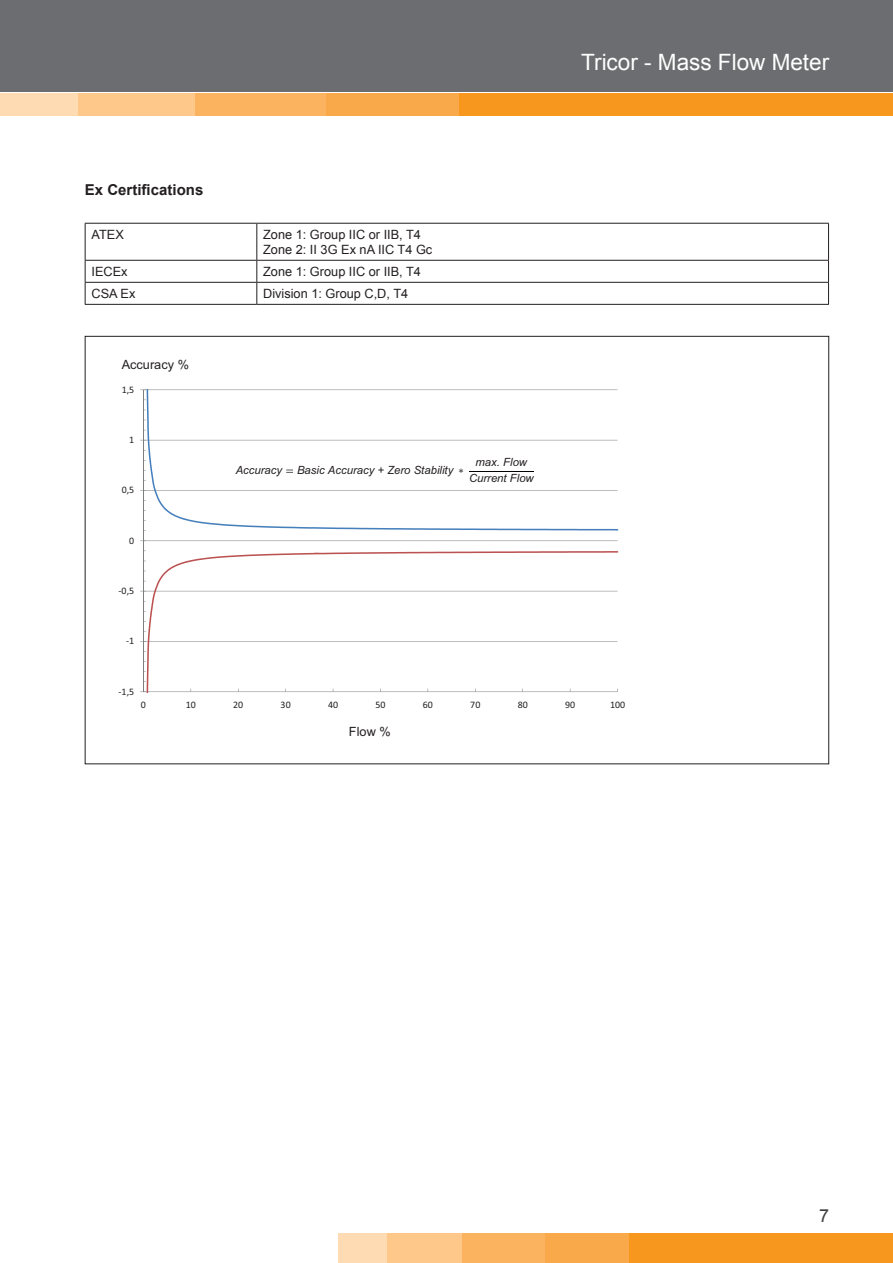
<style>
.page{position:relative;width:893px;height:1263px;background:#fff}
.page>*{position:absolute;margin:0;border:0;box-sizing:border-box;transform-origin:0 0}
.t1{font:22.5px "Arial";color:#fff}
.t2{font:18px "Arial";color:#3e3e3f}
.t3{font:700 15px "Arial";color:#231f20}
.t4{font:12.75px/15px "Arial";color:#231f20}
.t5{font:italic 11.25px/16.2px "Arial";color:#231f20;text-align:center}
.t6{font:9.9px "Calibri";color:#231f20}
.s1{font-family:"Cambria";font-style:normal}
</style>
<div class="page">
<div style="left:0;top:0;width:893px;height:92px;background:#6c6d70"></div>
<hr style="left:0;top:94px;width:3px;height:22px;background:#fedbb3">
<div style="left:3px;top:94px;width:890px;height:22px;background:#fedbb3"></div>
<div style="left:79px;top:94px;width:814px;height:22px;background:#fdc889"></div>
<div style="left:196px;top:94px;width:697px;height:22px;background:#fbb35f"></div>
<div style="left:327px;top:94px;width:566px;height:22px;background:#faa94a"></div>
<div style="left:460px;top:94px;width:433px;height:22px;background:#f7971d"></div>
<div style="left:338px;top:1233px;width:555px;height:30px;background:#fedbb3"></div>
<div style="left:388px;top:1233px;width:505px;height:30px;background:#fdc889"></div>
<div style="left:462px;top:1233px;width:431px;height:30px;background:#fbb35f"></div>
<div style="left:545px;top:1233px;width:348px;height:30px;background:#faa94a"></div>
<div style="left:629px;top:1233px;width:264px;height:30px;background:#f7971d"></div>
<hr style="left:143px;top:540px;width:474px;height:1px;background:#7c7f80">
<hr style="left:143px;top:390px;width:1px;height:302px;background:#7c7f80">
<svg style="left:144px;top:390px;width:474px;height:140px"></svg>
<svg style="left:144px;top:551px;width:474px;height:141px"></svg>
<svg style="left:286px;top:470px;width:7px;height:3px"></svg>
<hr style="left:469px;top:471px;width:65px;height:1px;background:#000001">
<hr style="left:85px;top:223px;width:172px;height:1px;background:#231f20">
<hr style="left:85px;top:224px;width:1px;height:36px;background:#231f20">
<hr style="left:257px;top:223px;width:572px;height:1px;background:#231f20">
<hr style="left:256px;top:224px;width:1px;height:36px;background:#231f20">
<hr style="left:828px;top:224px;width:1px;height:36px;background:#231f20">
<hr style="left:85px;top:260px;width:172px;height:1px;background:#231f20">
<hr style="left:257px;top:260px;width:572px;height:1px;background:#231f20">
<hr style="left:85px;top:282px;width:172px;height:1px;background:#231f20">
<svg style="left:85px;top:261px;width:1px;height:43px"></svg>
<hr style="left:257px;top:282px;width:572px;height:1px;background:#231f20">
<svg style="left:256px;top:261px;width:1px;height:43px"></svg>
<svg style="left:828px;top:261px;width:1px;height:43px"></svg>
<hr style="left:85px;top:304px;width:172px;height:1px;background:#231f20">
<hr style="left:257px;top:304px;width:572px;height:1px;background:#231f20">
<p class="t3" style="left:85px;top:180px;width:120px">Ex Certifications</p>
<p class="t4" style="left:92px;top:227px;width:34px">ATEX</p>
<p class="t4" style="left:263px;top:227px;width:171px">Zone 1: Group IIC or IIB, T4<br>Zone 2: II 3G Ex nA IIC T4 Gc</p>
<p class="t4" style="left:92px;top:264px;width:38px">IECEx</p>
<p class="t4" style="left:263px;top:264px;width:159px">Zone 1: Group IIC or IIB, T4</p>
<p class="t4" style="left:92px;top:286px;width:45px">CSA Ex</p>
<p class="t4" style="left:263px;top:286px;width:147px">Division 1: Group C,D, T4</p>
<p class="t4" style="left:122px;top:357px;width:69px">Accuracy %</p>
<p class="t6" style="left:122px;top:383px;width:14px">1,5</p>
<p class="t6" style="left:129px;top:433px;width:7px">1</p>
<p class="t6" style="left:122px;top:484px;width:14px">0,5</p>
<p class="t6" style="left:129px;top:534px;width:7px">0</p>
<p class="t6" style="left:119px;top:584px;width:17px">-0,5</p>
<p class="t6" style="left:126px;top:635px;width:10px">-1</p>
<p class="t6" style="left:119px;top:685px;width:17px">-1,5</p>
<p class="t5" style="left:236px;top:462px;width:48px">Accuracy</p>
<p class="t5" style="left:297px;top:462px;width:168px">Basic Accuracy + Zero Stability <span class="s1">∗</span></p>
<p class="t5" style="left:469px;top:454px;width:66px">max. Flow<br>Current Flow</p>
<h1 class="t1" style="left:581px;top:48px;width:249px">Tricor - Mass Flow Meter</h1>
<p class="t6" style="left:141px;top:698px;width:7px">0</p>
<p class="t6" style="left:186px;top:698px;width:12px">10</p>
<p class="t6" style="left:233px;top:698px;width:12px">20</p>
<p class="t6" style="left:281px;top:698px;width:12px">30</p>
<p class="t6" style="left:328px;top:698px;width:12px">40</p>
<p class="t6" style="left:375px;top:698px;width:12px">50</p>
<p class="t6" style="left:423px;top:698px;width:12px">60</p>
<p class="t6" style="left:470px;top:698px;width:12px">70</p>
<p class="t6" style="left:518px;top:698px;width:12px">80</p>
<p class="t6" style="left:565px;top:698px;width:12px">90</p>
<p class="t6" style="left:610px;top:698px;width:17px">100</p>
<p class="t4" style="left:349px;top:724px;width:43px">Flow %</p>
<h2 class="t2" style="left:819px;top:1204px;width:12px">7</h2>
</div>
